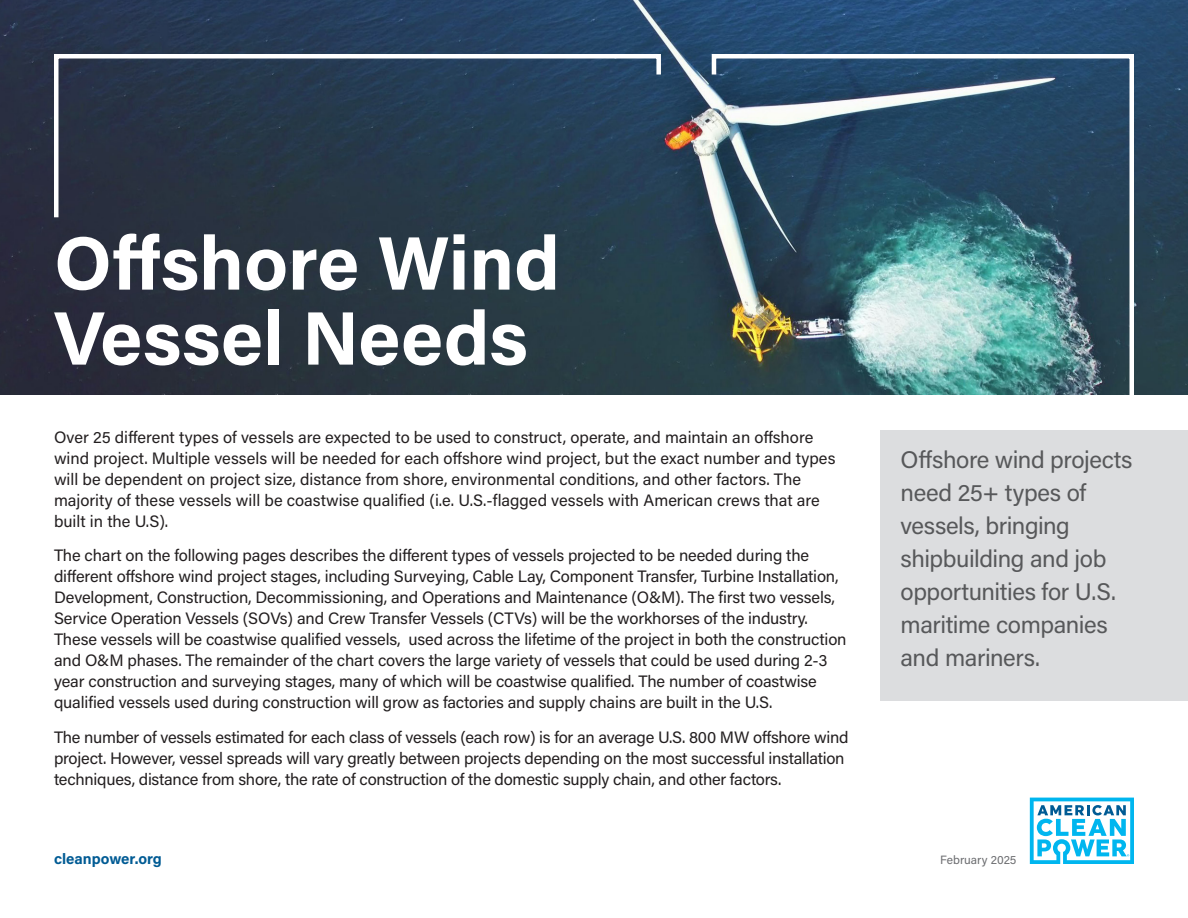
<style>
.page{position:relative;width:1188px;height:918px;background:#fff}
.page>*{position:absolute;margin:0;border:0;box-sizing:border-box;transform-origin:0 0}
.t1{font:700 75.75px/75px "Acumin Pro";color:#fff}
.t2{font:24px/33px "Acumin Pro";letter-spacing:-.015em;color:#57585a}
.t3{font:16.5px/21px "Acumin Pro";letter-spacing:-.01em;color:#231f20}
.t4{font:700 15px "Acumin Pro";color:#005b94}
.t5{font:12px "Acumin Pro";color:#6c6d70}
</style>
<div class="page">
<svg style="left:1030px;top:798px;width:104px;height:66px"></svg>
<img style="left:0;top:0;width:1188px;height:395px">
<img style="left:709px;top:52px;width:427px;height:343px">
<svg style="left:52px;top:52px;width:611px;height:170px;background:#2d3f52"></svg>
<div style="left:880px;top:430px;width:308px;height:271px;background:#dcdddf"></div>
<p class="t1" style="left:54px;top:222px;width:507px">Offshore Wind<br>Vessel Needs</p>
<p class="t3" style="left:54px;top:426px;width:783px">Over 25 different types of vessels are expected to be used to construct, operate, and maintain an offshore wind project. Multiple vessels will be needed for each offshore wind project, but the exact number and types will be dependent on project size, distance from shore, environmental conditions, and other factors. The majority of these vessels will be coastwise qualified (i.e. U.S.-flagged vessels with American crews that are built in the U.S).</p>
<p class="t3" style="left:54px;top:544px;width:794px">The chart on the following pages describes the different types of vessels projected to be needed during the different offshore wind project stages, including Surveying, Cable Lay, Component Transfer, Turbine Installation, Development, Construction, Decommissioning, and Operations and Maintenance (O&amp;M). The first two vessels, Service Operation Vessels (SOVs) and Crew Transfer Vessels (CTVs) will be the workhorses of the industry.<br>These vessels will be coastwise qualified vessels, used across the lifetime of the project in both the construction and O&amp;M phases. The remainder of the chart covers the large variety of vessels that could be used during 2-3 year construction and surveying stages, many of which will be coastwise qualified. The number of coastwise qualified vessels used during construction will grow as factories and supply chains are built in the U.S.</p>
<p class="t3" style="left:54px;top:726px;width:796px">The number of vessels estimated for each class of vessels (each row) is for an average U.S. 800 MW offshore wind project. However, vessel spreads will vary greatly between projects depending on the most successful installation techniques, distance from shore, the rate of construction of the domestic supply chain, and other factors.</p>
<p class="t2" style="left:901px;top:443px;width:233px">Offshore wind projects need 25+ types of vessels, bringing shipbuilding and job opportunities for U.S. maritime companies and mariners.</p>
<p class="t4" style="left:54px;top:848px;width:109px">cleanpower.org</p>
<p class="t5" style="left:940px;top:851px;width:78px">February 2025</p>
</div>
